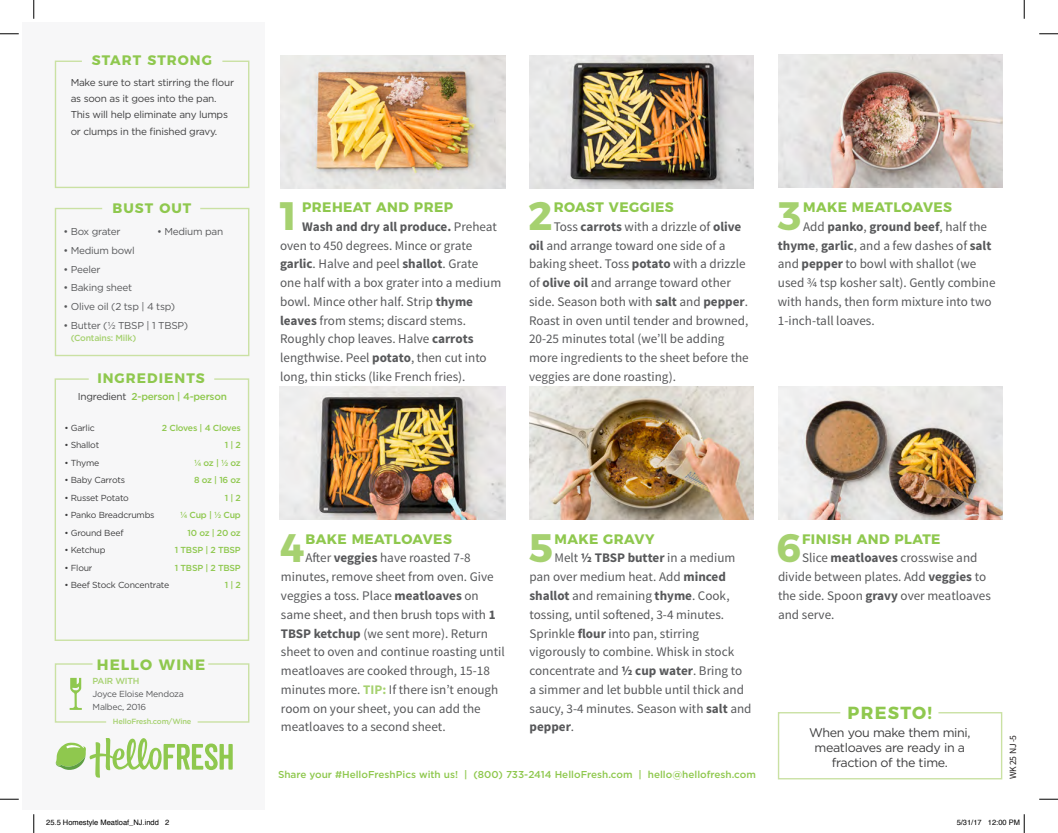
<style>
.page{position:relative;width:1058px;height:833px;background:#fff}
.page>*{position:absolute;margin:0;border:0;box-sizing:border-box;transform-origin:0 0}
.t1{font:700 39.62px "Montserrat";color:#a6d170}
.t2{font:700 17.5px "Montserrat";letter-spacing:.075em;color:#8fc84e}
.t3{font:700 15px "Montserrat";letter-spacing:.075em;color:#8fc84e}
.t4{font:700 13.75px "Montserrat";letter-spacing:.03em;color:#8fc84e}
.t5{font:700 13.75px "Montserrat";letter-spacing:.075em;color:#8fc84e}
.t6{font:13.12px/18.8px "Source Sans Pro";color:#57585a}
.t7{font:12.5px/15px "Gotham";letter-spacing:-.025em;color:#3e3e3f;text-align:center}
.t8{font:10px/16.2px "Gotham";letter-spacing:-.025em;color:#3e3e3f}
.t9{font:10px "Gotham";letter-spacing:-.025em;color:#57585a}
.t10{font:500 10px "Gotham";color:#8fc84e}
.t11{font:500 10px "Gotham";letter-spacing:-.025em;color:#8fc84e}
.t12{font:9.62px "Source Sans Pro";color:#231f20}
.t13{font:8.75px "Gotham";letter-spacing:-.025em;color:#3e3e3f}
.t14{font:500 8.75px/17.5px "Gotham";letter-spacing:-.025em;color:#8fc84e;text-align:right}
.t15{font:8.75px/12.5px "Gotham";letter-spacing:-.025em;color:#57585a}
.t16{font:500 8.75px "Gotham";letter-spacing:-.025em;color:#a6d170}
.t17{font:7.5px "Helvetica";color:#000}
.t18{font:500 7.5px "Gotham";letter-spacing:-.025em;color:#a6d170}
.s1{font-weight:400;color:#3e3e3f}
.s2{font-weight:700}
.s3{font-weight:700;color:#a6d170}
</style>
<div class="page">
<div style="left:23px;top:23px;width:242px;height:787px;background:#f7f7f8"></div>
<img style="left:281px;top:55px;width:224px;height:133px">
<img style="left:529px;top:55px;width:225px;height:133px">
<img style="left:529px;top:387px;width:224px;height:132px">
<img style="left:280px;top:387px;width:225px;height:132px">
<img style="left:778px;top:55px;width:224px;height:132px">
<img style="left:778px;top:387px;width:224px;height:132px">
<svg style="left:54px;top:207px;width:196px;height:150px"></svg>
<svg style="left:54px;top:378px;width:196px;height:263px"></svg>
<svg style="left:54px;top:60px;width:196px;height:128px"></svg>
<svg style="left:54px;top:663px;width:53px;height:60px"></svg>
<svg style="left:197px;top:663px;width:53px;height:60px"></svg>
<svg style="left:56px;top:738px;width:177px;height:39px"></svg>
<svg style="left:777px;top:712px;width:226px;height:68px"></svg>
<svg style="left:0;top:33px;width:19px;height:2px"></svg>
<svg style="left:1039px;top:33px;width:19px;height:2px"></svg>
<svg style="left:0;top:798px;width:19px;height:2px"></svg>
<svg style="left:1039px;top:798px;width:19px;height:2px"></svg>
<svg style="left:33px;top:0;width:2px;height:19px"></svg>
<svg style="left:33px;top:814px;width:2px;height:19px"></svg>
<svg style="left:1023px;top:0;width:2px;height:19px"></svg>
<svg style="left:1023px;top:814px;width:2px;height:19px"></svg>
<p class="t5" style="left:92px;top:49px;width:122px">START STRONG</p>
<p class="t8" style="left:71px;top:74px;width:165px">Make sure to start stirring the flour as soon as it goes into the pan.<br>This will help eliminate any lumps or clumps in the finished gravy.</p>
<p class="t4" style="left:112px;top:196px;width:80px">BUST OUT</p>
<p class="t9" style="left:157px;top:225px;width:68px">• Medium pan</p>
<p class="t9" style="left:63px;top:225px;width:59px">• Box grater</p>
<p class="t9" style="left:63px;top:244px;width:73px">• Medium bowl</p>
<p class="t9" style="left:63px;top:263px;width:39px">• Peeler</p>
<p class="t9" style="left:63px;top:281px;width:70px">• Baking sheet</p>
<p class="t9" style="left:63px;top:300px;width:113px">• Olive oil (2 tsp | 4 tsp)</p>
<p class="t9" style="left:63px;top:319px;width:126px">• Butter (½ TBSP | 1 TBSP)</p>
<p class="t16" style="left:71px;top:332px;width:67px">(Contains: Milk)</p>
<p class="t5" style="left:97px;top:366px;width:109px">INGREDIENTS</p>
<p class="t11" style="left:78px;top:390px;width:151px"><span class="s1">Ingredient</span> 2-person | 4-person</p>
<p class="t14" style="left:162px;top:419px;width:80px">2 Cloves | 4 Cloves<br>1 | 2<br>¼ oz | ½ oz<br>8 oz | 16 oz<br>1 | 2<br>¼ Cup | ½ Cup<br>10 oz | 20 oz<br>1 TBSP | 2 TBSP<br>1 TBSP | 2 TBSP<br>1 | 2</p>
<p class="t13" style="left:64px;top:422px;width:32px">• Garlic</p>
<p class="t13" style="left:64px;top:439px;width:36px">• Shallot</p>
<p class="t13" style="left:64px;top:457px;width:36px">• Thyme</p>
<p class="t13" style="left:64px;top:474px;width:62px">• Baby Carrots</p>
<p class="t13" style="left:64px;top:492px;width:66px">• Russet Potato</p>
<p class="t13" style="left:64px;top:509px;width:92px">• Panko Breadcrumbs</p>
<p class="t13" style="left:64px;top:527px;width:61px">• Ground Beef</p>
<p class="t13" style="left:64px;top:544px;width:43px">• Ketchup</p>
<p class="t13" style="left:64px;top:562px;width:30px">• Flour</p>
<p class="t13" style="left:64px;top:579px;width:106px">• Beef Stock Concentrate</p>
<p class="t3" style="left:97px;top:652px;width:110px">HELLO WINE</p>
<p class="t16" style="left:93px;top:675px;width:48px">PAIR WITH</p>
<p class="t18" style="left:113px;top:716px;width:80px">HelloFresh.com/Wine</p>
<p class="t15" style="left:93px;top:687px;width:93px">Joyce Eloise Mendoza<br>Malbec, 2016</p>
<h1 class="t1" style="left:276px;top:183px;width:26px">1</h1>
<p class="t4" style="left:302px;top:196px;width:152px">PREHEAT AND PREP</p>
<p class="t6" style="left:280px;top:217px;width:223px;text-indent:22px"><span class="s2">Wash and dry all produce.</span> Preheat oven to 450 degrees. Mince or grate <span class="s2">garlic</span>. Halve and peel <span class="s2">shallot</span>. Grate one half with a box grater into a medium bowl. Mince other half. Strip <span class="s2">thyme leaves</span> from stems; discard stems.<br>Roughly chop leaves. Halve <span class="s2">carrots </span>lengthwise. Peel <span class="s2">potato</span>, then cut into long, thin sticks (like French fries).</p>
<h1 class="t1" style="left:528px;top:183px;width:26px">2</h1>
<p class="t4" style="left:553px;top:196px;width:121px">ROAST VEGGIES</p>
<p class="t6" style="left:529px;top:217px;width:221px;text-indent:25px">Toss <span class="s2">carrots</span> with a drizzle of <span class="s2">olive oil</span> and arrange toward one side of a baking sheet. Toss <span class="s2">potato</span> with a drizzle of <span class="s2">olive oil</span> and arrange toward other side. Season both with <span class="s2">salt</span> and <span class="s2">pepper</span>.<br>Roast in oven until tender and browned, 20-25 minutes total (we’ll be adding more ingredients to the sheet before the veggies are done roasting).</p>
<h1 class="t1" style="left:777px;top:183px;width:24px">3</h1>
<p class="t4" style="left:803px;top:196px;width:150px">MAKE MEATLOAVES</p>
<p class="t6" style="left:778px;top:217px;width:219px;text-indent:25px">Add <span class="s2">panko</span>, <span class="s2">ground beef</span>, half the <span class="s2">thyme</span>, <span class="s2">garlic</span>, and a few dashes of <span class="s2">salt </span>and <span class="s2">pepper</span> to bowl with shallot (we used ¾ tsp kosher salt). Gently combine with hands, then form mixture into two 1-inch-tall loaves.</p>
<h1 class="t1" style="left:280px;top:515px;width:26px">4</h1>
<p class="t4" style="left:305px;top:527px;width:148px">BAKE MEATLOAVES</p>
<p class="t6" style="left:281px;top:549px;width:225px;text-indent:25px">After <span class="s2">veggies</span> have roasted 7-8 minutes, remove sheet from oven. Give veggies a toss. Place <span class="s2">meatloaves</span> on same sheet, and then brush tops with <span class="s2">1<br>TBSP ketchup</span> (we sent more). Return sheet to oven and continue roasting until meatloaves are cooked through, 15-18 minutes more. <span class="s3">TIP:</span> If there isn’t enough room on your sheet, you can add the meatloaves to a second sheet.</p>
<h1 class="t1" style="left:529px;top:515px;width:26px">5</h1>
<p class="t4" style="left:554px;top:527px;width:101px">MAKE GRAVY</p>
<p class="t6" style="left:529px;top:549px;width:223px;text-indent:25px">Melt <span class="s2">½ TBSP butter</span> in a medium pan over medium heat. Add <span class="s2">minced shallot</span> and remaining <span class="s2">thyme</span>. Cook, tossing, until softened, 3-4 minutes.<br>Sprinkle <span class="s2">flour</span> into pan, stirring vigorously to combine. Whisk in stock concentrate and <span class="s2">½ cup water</span>. Bring to a simmer and let bubble until thick and saucy, 3-4 minutes. Season with <span class="s2">salt</span> and <span class="s2">pepper</span>.</p>
<p class="t10" style="left:278px;top:767px;width:479px">Share your #HelloFreshPics with us! | (800) 733-2414 HelloFresh.com | hello@hellofresh.com</p>
<h1 class="t1" style="left:776px;top:515px;width:26px">6</h1>
<p class="t4" style="left:802px;top:527px;width:140px">FINISH AND PLATE</p>
<p class="t6" style="left:778px;top:549px;width:214px;text-indent:24px">Slice <span class="s2">meatloaves</span> crosswise and divide between plates. Add <span class="s2">veggies</span> to the side. Spoon <span class="s2">gravy</span> over meatloaves and serve.</p>
<h2 class="t2" style="left:847px;top:698px;width:86px">PRESTO!</h2>
<p class="t7" style="left:809px;top:725px;width:163px">When you make them mini, meatloaves are ready in a fraction of the time.</p>
<p class="t12" style="left:1006px;top:779px;width:46px;rotate:-90deg">WK 25 NJ -5</p>
<p class="t17" style="left:46px;top:817px;width:124px">25.5 Homestyle Meatloaf_NJ.indd 2</p>
<p class="t17" style="left:956px;top:817px;width:65px">5/31/17 12:00 PM</p>
</div>
